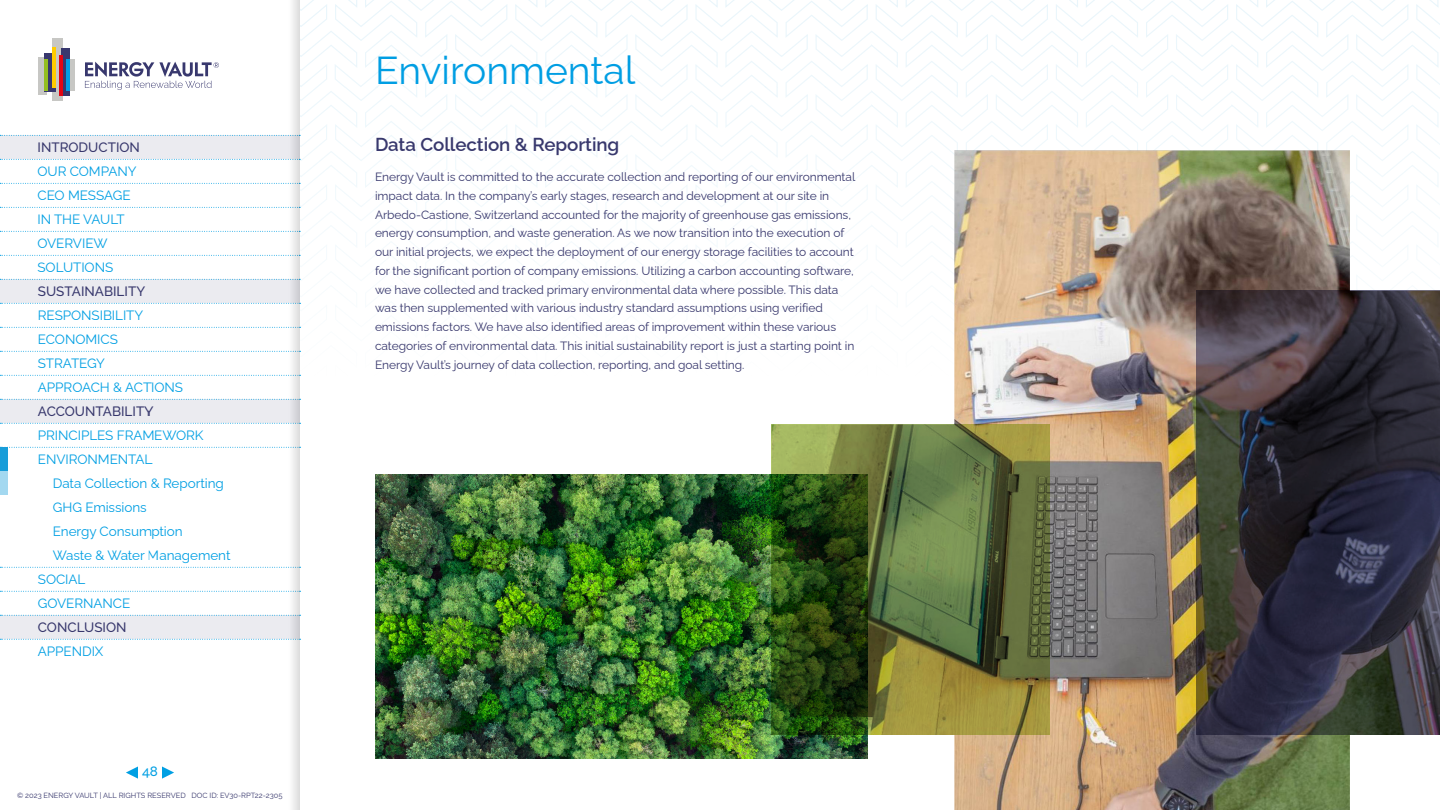
<style>
.page{position:relative;width:1440px;height:810px;background:#fff}
.page>*{position:absolute;margin:0;border:0;box-sizing:border-box;transform-origin:0 0}
.t1{font:39px "Raleway";color:#009ee3}
.t2{font:600 18.75px "Raleway";letter-spacing:-.005em;color:#38386d}
.t3{font:13.5px/24px "Raleway";letter-spacing:-.005em;color:#009fe3}
.t4{font:500 13.5px "Raleway";color:#38386d}
.t5{font:500 13.5px "Raleway";color:#009fe3}
.t6{font:12px/18.8px "Raleway";letter-spacing:-.005em;color:#38386d}
.t7{font:7.5px "Raleway";color:#38386d}
</style>
<div class="page">
<img style="left:0;top:0;width:1440px;height:809px">
<p class="t4" style="left:38px;top:139px;width:104px">INTRODUCTION</p>
<p class="t3" style="left:38px;top:158px;width:101px">OUR COMPANY</p>
<p class="t3" style="left:38px;top:182px;width:95px">CEO MESSAGE</p>
<p class="t3" style="left:38px;top:206px;width:89px">IN THE VAULT</p>
<p class="t3" style="left:38px;top:230px;width:72px">OVERVIEW</p>
<p class="t3" style="left:38px;top:254px;width:77px">SOLUTIONS</p>
<p class="t4" style="left:38px;top:283px;width:109px">SUSTAINABILITY</p>
<p class="t3" style="left:38px;top:302px;width:107px">RESPONSIBILITY</p>
<p class="t3" style="left:38px;top:326px;width:81px">ECONOMICS</p>
<p class="t3" style="left:38px;top:350px;width:69px">STRATEGY</p>
<p class="t3" style="left:38px;top:374px;width:147px">APPROACH &amp; ACTIONS</p>
<p class="t4" style="left:38px;top:403px;width:117px">ACCOUNTABILITY</p>
<p class="t3" style="left:38px;top:422px;width:167px">PRINCIPLES FRAMEWORK</p>
<p class="t3" style="left:38px;top:446px;width:116px">ENVIRONMENTAL</p>
<p class="t3" style="left:53px;top:470px;width:179px">Data Collection &amp; Reporting<br>GHG Emissions<br>Energy Consumption<br>Waste &amp; Water Management</p>
<p class="t3" style="left:38px;top:566px;width:49px">SOCIAL</p>
<p class="t3" style="left:38px;top:590px;width:94px">GOVERNANCE</p>
<p class="t4" style="left:38px;top:619px;width:90px">CONCLUSION</p>
<p class="t3" style="left:38px;top:638px;width:67px">APPENDIX</p>
<p class="t5" style="left:142px;top:763px;width:17px">48</p>
<p class="t7" style="left:17px;top:789px;width:267px">© 2023 ENERGY VAULT | ALL RIGHTS RESERVED DOC ID: EV30-RPT22-2305</p>
<h1 class="t1" style="left:375px;top:39px;width:262px">Environmental</h1>
<h2 class="t2" style="left:375px;top:130px;width:246px">Data Collection &amp; Reporting</h2>
<p class="t6" style="left:375px;top:166px;width:482px">Energy Vault is committed to the accurate collection and reporting of our environmental impact data. In the company’s early stages, research and development at our site in Arbedo-Castione, Switzerland accounted for the majority of greenhouse gas emissions, energy consumption, and waste generation. As we now transition into the execution of our initial projects, we expect the deployment of our energy storage facilities to account for the significant portion of company emissions. Utilizing a carbon accounting software, we have collected and tracked primary environmental data where possible. This data was then supplemented with various industry standard assumptions using verified emissions factors. We have also identified areas of improvement within these various categories of environmental data. This initial sustainability report is just a starting point in Energy Vault’s journey of data collection, reporting, and goal setting.</p>
</div>
